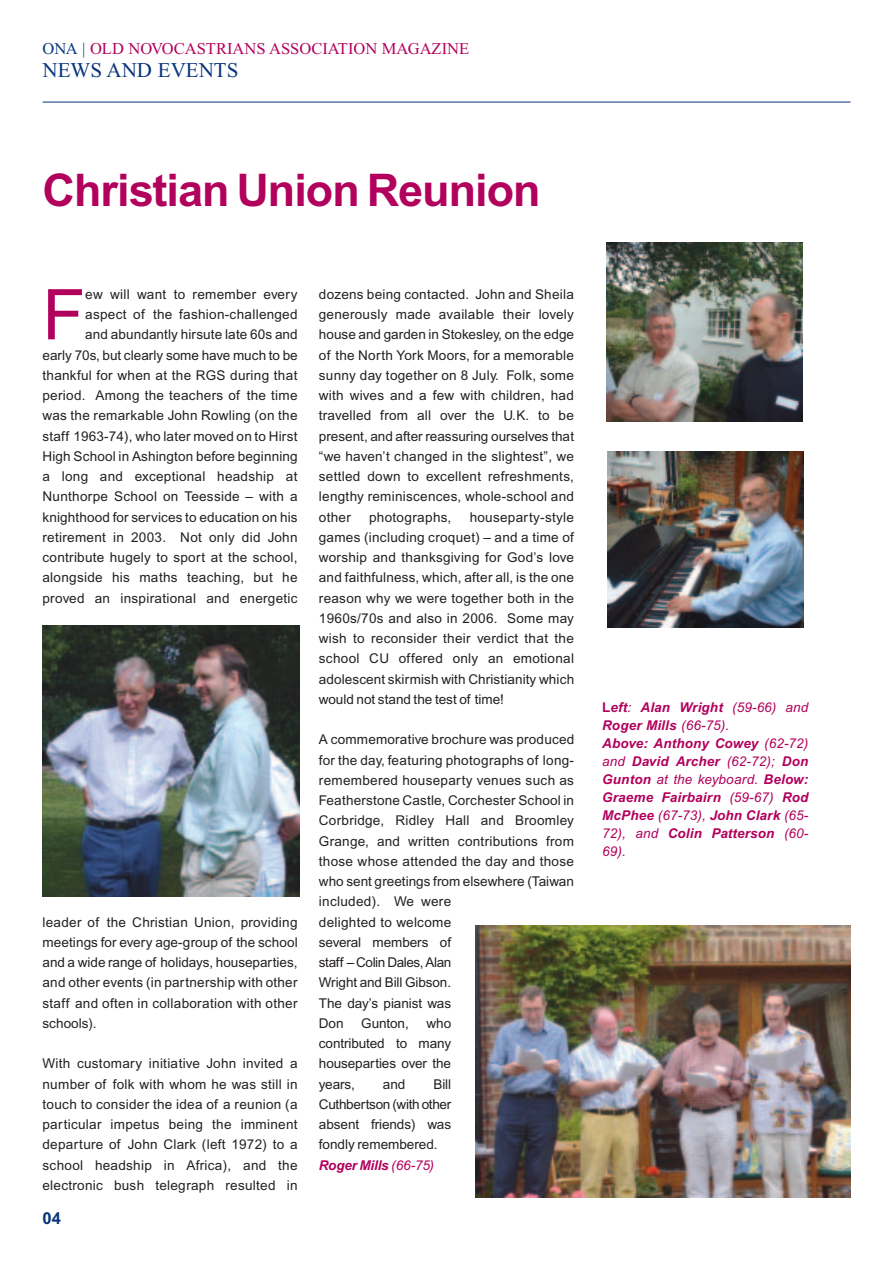
<style>
.page{position:relative;width:893px;height:1263px;background:#fff}
.page>*{position:absolute;margin:0;border:0;box-sizing:border-box;transform-origin:0 0}
.t1{font:70.05px "Arial";color:#b1015c}
.t2{font:700 45px "Arial";letter-spacing:-.02em;color:#b1015c}
.t3{font:21px "Times New Roman";color:#08347b}
.t4{font:16.5px "Times New Roman";color:#b1015c}
.t5{font:700 16.5px "Arial";color:#08347b}
.t6{font:13.5px/20.2px "Arial";letter-spacing:.02em;color:#231f20;text-align:justify}
.t7{font:italic 700 13.5px/18px "Arial";letter-spacing:.01em;color:#b1015c}
.t8{font:13.5px/20.2px "Arial";letter-spacing:-.005em;color:#231f20}
.s1{color:#08347b}
.s2{font-weight:700;font-style:italic;color:#b1015c}
.s3{font-style:italic;color:#b1015c}
.s4{font-style:normal}
.s5{font-weight:400}
</style>
<div class="page">
<img style="left:607px;top:242px;width:195px;height:179px">
<hr style="left:43px;top:102px;width:807px;height:1px;background:#08347b">
<img style="left:43px;top:625px;width:257px;height:272px">
<img style="left:475px;top:925px;width:375px;height:272px">
<img style="left:608px;top:451px;width:195px;height:176px">
<p class="t4" style="left:43px;top:43px;width:428px"><span class="s1">ONA |</span> OLD NOVOCASTRIANS ASSOCIATION MAGAZINE</p>
<h3 class="t3" style="left:43px;top:62px;width:197px">NEWS AND EVENTS</h3>
<h2 class="t2" style="left:43px;top:174px;width:500px">Christian Union Reunion</h2>
<p class="t6" style="left:43px;top:285px;width:257px;text-align:right">ew will want to remember every aspect of the fashion-challenged<br>and abundantly hirsute late 60s and<br>early 70s, but clearly some have much to be thankful for when at the RGS during that period. Among the teachers of the time was the remarkable John Rowling (on the staff 1963-74), who later moved on to Hirst High School in Ashington before beginning a long and exceptional headship at Nunthorpe School on Teesside – with a knighthood for services to education on his retirement in 2003. Not only did John contribute hugely to sport at the school, alongside his maths teaching, but he proved an inspirational and energetic</p>
<h1 class="t1" style="left:43px;top:289px;width:44px">F</h1>
<p class="t6" style="left:43px;top:913px;width:257px">leader of the Christian Union, providing meetings for every age-group of the school and a wide range of holidays, houseparties, and other events (in partnership with other staff and often in collaboration with other schools).</p>
<p class="t6" style="left:43px;top:1055px;width:257px">With customary initiative John invited a number of folk with whom he was still in touch to consider the idea of a reunion (a particular impetus being the imminent departure of John Clark (left 1972) to a school headship in Africa), and the electronic bush telegraph resulted in</p>
<p class="t5" style="left:43px;top:1212px;width:20px">04</p>
<p class="t6" style="left:319px;top:285px;width:257px">dozens being contacted. John and Sheila generously made available their lovely house and garden in Stokesley, on the edge of the North York Moors, for a memorable sunny day together on 8 July. Folk, some with wives and a few with children, had travelled from all over the U.K. to be present, and after reassuring ourselves that “we haven’t changed in the slightest”, we settled down to excellent refreshments, lengthy reminiscences, whole-school and other</p>
<p class="t6" style="left:319px;top:508px;width:257px;text-indent:151px">houseparty-style games (including croquet) – and a time of worship and thanksgiving for God’s love and faithfulness, which, after all, is the one reason why we were together both in the 1960s/70s and also in 2006. Some may wish to reconsider their verdict that the school CU offered only an emotional adolescent skirmish with Christianity which would not stand the test of time!</p>
<p class="t6" style="left:319px;top:731px;width:257px;text-align:left">A commemorative brochure was produced for the day, featuring photographs of long&shy;remembered houseparty venues such as<br>Featherstone Castle, Corchester School in<br>Corbridge, Ridley Hall and Broomley<br>Grange, and written contributions from those whose attended the day and those who sent greetings from elsewhere (Taiwan included). We were<br>delighted to welcome<br>several members of<br>staff – Colin Dales, Alan<br>Wright and Bill Gibson.<br>The day’s pianist was<br>Don</p>
<p class="t6" style="left:369px;top:508px;width:84px">photographs,</p>
<p class="t6" style="left:361px;top:1014px;width:49px">Gunton,</p>
<p class="t6" style="left:319px;top:1014px;width:134px;text-indent:108px">who contributed to many houseparties over the years,</p>
<p class="t8" style="left:319px;top:1075px;width:134px;text-indent:115px">Bill<br>Cuthbertson (with other absent friends) was fondly remembered.<br><span class="s2">Roger Mills</span> <span class="s3">(66-75)</span></p>
<p class="t6" style="left:383px;top:1075px;width:24px">and</p>
<p class="t7" style="left:602px;top:698px;width:208px"><span class="s4">L</span>eft<span class="s5">:</span> Alan Wright <span class="s5">(59-66) and<br></span>Roger Mills <span class="s5">(66-75).<br></span>Above: Anthony Cowey <span class="s5">(62-72) and</span> David Archer <span class="s5">(62-72);</span> Don<br>Gunton <span class="s5">at the keyboard.</span> Below:<br>Graeme Fairbairn <span class="s5">(59-67)</span> Rod<br>McPhee <span class="s5">(67-73),</span> John Clark <span class="s5">(65-<br>72), and</span> Colin Patterson <span class="s5">(60-<br>69).</span></p>
</div>
